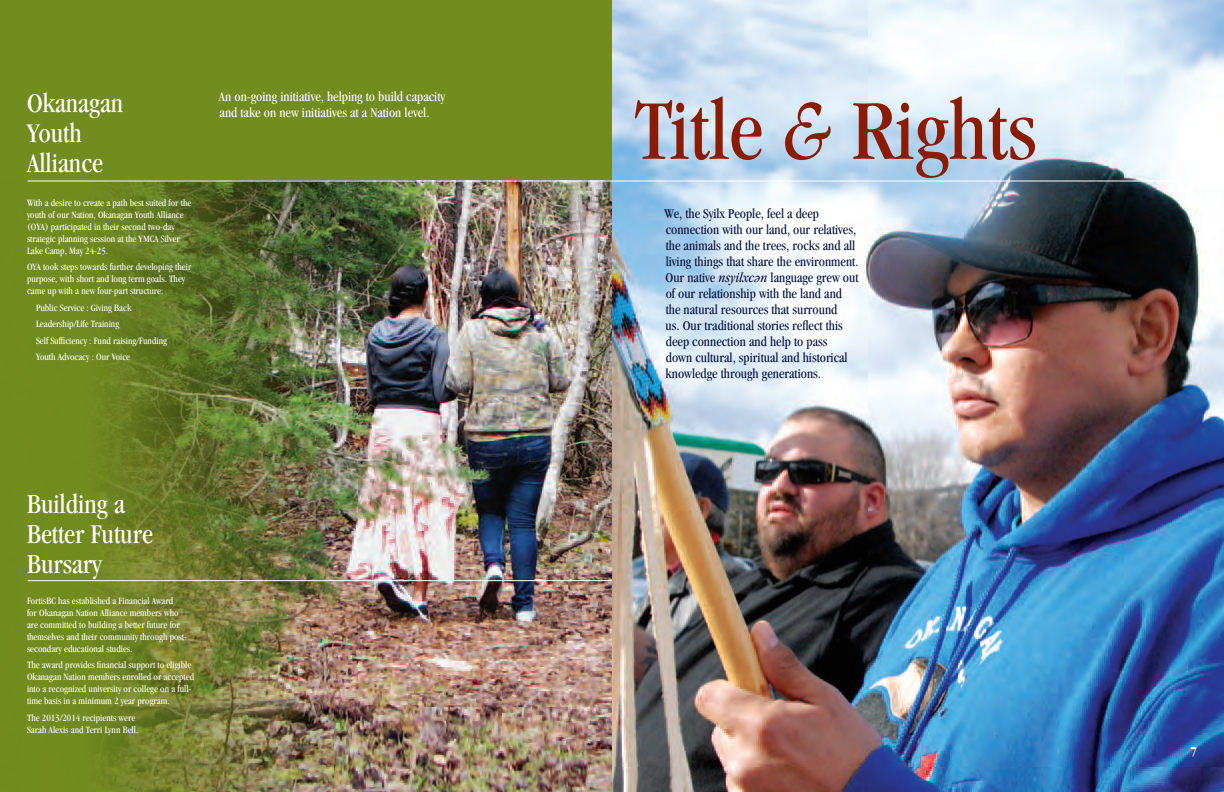
<style>
.page{position:relative;width:1224px;height:792px;background:#fff}
.page>*{position:absolute;margin:0;border:0;box-sizing:border-box;transform-origin:0 0}
.t1{font:condensed 88px "Garamond";color:#891c02}
.t2{font:condensed 28px/30px "Garamond";color:#fff}
.t3{font:condensed 14px/16px "Garamond";color:#071138}
.t4{font:condensed 14px/16px "Garamond";color:#fff}
.t5{font:700 condensed 14px "Garamond";color:#fff}
.t6{font:condensed 10px/12px "Garamond";color:#fff}
.s1{font-style:italic}
.s2{font-family:"Times New Roman";font-style:italic;font-stretch:normal}
</style>
<div class="page">
<img style="left:612px;top:0;width:612px;height:792px">
<div style="left:0;top:0;width:612px;height:792px;background:#738c1f"></div>
<img style="left:27px;top:180px;width:585px;height:612px">
<hr style="left:28px;top:180px;width:584px;height:2px;background:#fff">
<hr style="left:28px;top:580px;width:584px;height:1px;background:#fff">
<hr style="left:612px;top:180px;width:592px;height:2px;background:#fff">
<h2 class="t2" style="left:27px;top:88px;width:98px">Okanagan<br>Youth<br>Alliance</h2>
<h3 class="t4" style="left:219px;top:88px;width:228px">An on-going initiative, helping to build capacity and take on new initiatives at a Nation level.</h3>
<p class="t6" style="left:27px;top:197px;width:166px">With a desire to create a path best suited for the youth of our Nation, Okanagan Youth Alliance (OYA) participated in their second two-day strategic planning session at the YMCA Silver Lake Camp, May 24-25.</p>
<p class="t6" style="left:27px;top:261px;width:166px">OYA took steps towards further developing their purpose, with short and long term goals. They came up with a new four-part structure:</p>
<p class="t6" style="left:36px;top:299px;width:133px;line-height:16.5px">Public Service : Giving Back<br>Leadership/Life Training<br>Self Sufficiency : Fund raising/Funding<br>Youth Advocacy : Our Voice</p>
<h2 class="t2" style="left:27px;top:488px;width:127px">Building a<br>Better Future<br>Bursary</h2>
<p class="t6" style="left:27px;top:594px;width:161px">FortisBC has established a Financial Award<br>for Okanagan Nation Alliance members who are committed to building a better future for themselves and their community through post&shy;secondary educational studies.</p>
<p class="t6" style="left:27px;top:659px;width:169px">The award provides financial support to eligible Okanagan Nation members enrolled or accepted into a recognized university or college on a full&shy;time basis in a minimum 2 year program.</p>
<p class="t6" style="left:27px;top:711px;width:113px">The 2013/2014 recipients were<br>Sarah Alexis and Terri Lynn Bell.</p>
<h1 class="t1" style="left:634px;top:82px;width:404px">Title <span class="s1">&amp;</span> Rights</h1>
<p class="t3" style="left:665px;top:205px;width:195px">We, the Syilx People, feel a deep connection with our land, our relatives, the animals and the trees, rocks and all living things that share the environment.<br>Our native <span class="s1">nsyilxc</span><span class="s2">ə</span><span class="s1">n</span> language grew out of our relationship with the land and the natural resources that surround<br>us. Our traditional stories reflect this deep connection and help to pass<br>down cultural, spiritual and historical knowledge through generations.</p>
<h3 class="t5" style="left:1190px;top:744px;width:8px">7</h3>
</div>
